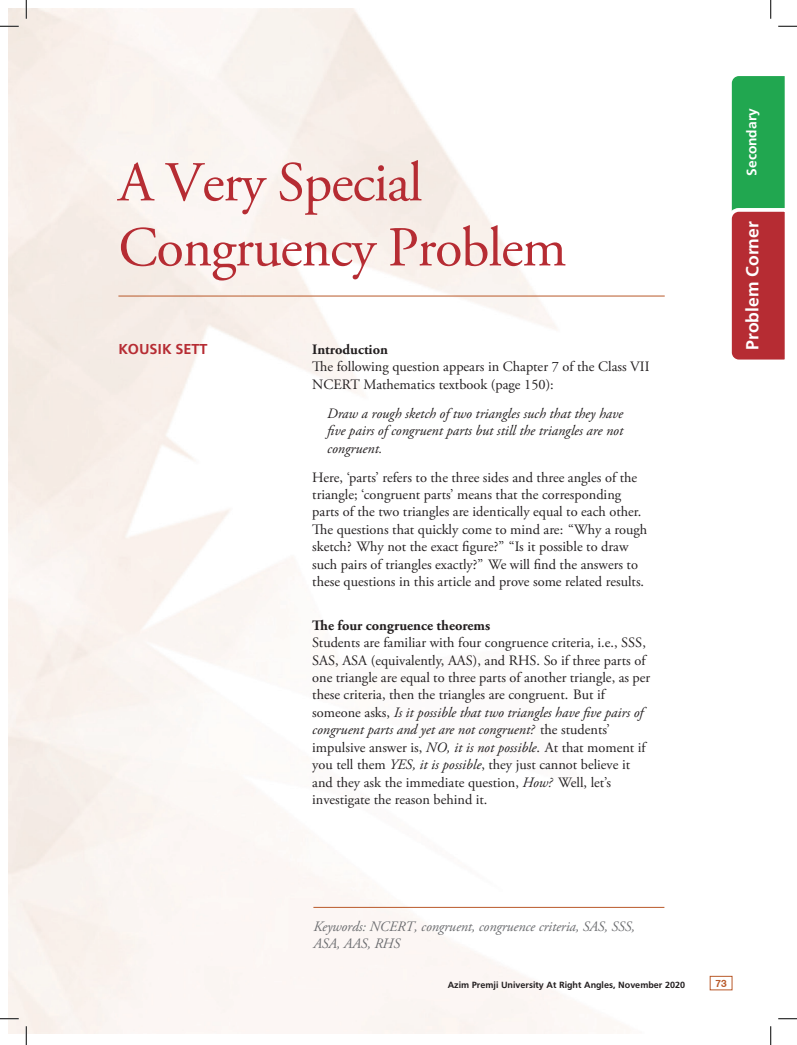
<style>
.page{position:relative;width:797px;height:1045px;background:#fff}
.page>*{position:absolute;margin:0;border:0;box-sizing:border-box;transform-origin:0 0}
.t1{font:56.25px/65px "Adobe Garamond Pro";letter-spacing:-.02em;color:#b62c33}
.t2{font:700 17.5px "Frutiger";color:#fff}
.t3{font:700 15px "Frutiger";letter-spacing:-.01em;color:#b62c33}
.t4{font:14.38px/17.4px "Adobe Garamond Pro";color:#231f20}
.t5{font:italic 14.38px/17.4px "Adobe Garamond Pro";color:#231f20;text-align:justify}
.t6{font:italic 14.38px/17.2px "Adobe Garamond Pro";letter-spacing:-.01em;color:#6c6d70}
.t7{font:700 14.38px "Adobe Garamond Pro";color:#231f20}
.t8{font:700 13.75px "Frutiger";color:#fff}
.t9{font:700 10px "Helvetica Neue CE";color:#b95929}
.t10{font:700 9.38px "Frutiger";color:#231f20}
.s1{font-style:italic}
</style>
<div class="page">
<div style="left:709px;top:976px;width:23px;height:14px;border:1px solid #b95929"></div>
<svg style="left:731px;top:76px;width:54px;height:284px;background:#786f4c"></svg>
<hr style="left:118px;top:296px;width:546px;height:1px;background:#b95929">
<hr style="left:313px;top:907px;width:351px;height:1px;background:#b95929">
<svg style="left:0;top:25px;width:19px;height:2px"></svg>
<svg style="left:778px;top:25px;width:19px;height:2px"></svg>
<svg style="left:0;top:1018px;width:19px;height:1px"></svg>
<svg style="left:778px;top:1018px;width:19px;height:1px"></svg>
<svg style="left:25px;top:0;width:2px;height:19px"></svg>
<svg style="left:25px;top:1026px;width:2px;height:19px"></svg>
<svg style="left:770px;top:0;width:1px;height:19px"></svg>
<svg style="left:770px;top:1026px;width:1px;height:19px"></svg>
<h1 class="t1" style="left:118px;top:152px;width:449px">A Very Special<br>Congruency Problem</h1>
<p class="t3" style="left:118px;top:340px;width:91px">KOUSIK SETT</p>
<p class="t7" style="left:312px;top:341px;width:77px">Introduction</p>
<p class="t4" style="left:312px;top:358px;width:339px">The following question appears in Chapter 7 of the Class VII<br>NCERT Mathematics textbook (page 150):</p>
<p class="t5" style="left:327px;top:405px;width:297px">Draw a rough sketch of two triangles such that they have five pairs of congruent parts but still the triangles are not congruent.</p>
<p class="t4" style="left:312px;top:469px;width:336px">Here, ‘parts’ refers to the three sides and three angles of the triangle; ‘congruent parts’ means that the corresponding parts of the two triangles are identically equal to each other.<br>The questions that quickly come to mind are: “Why a rough sketch? Why not the exact figure?” “Is it possible to draw such pairs of triangles exactly?” We will find the answers to these questions in this article and prove some related results.</p>
<p class="t7" style="left:312px;top:617px;width:179px">The four congruence theorems</p>
<p class="t4" style="left:312px;top:634px;width:339px">Students are familiar with four congruence criteria, i.e., SSS, SAS, ASA (equivalently, AAS), and RHS. So if three parts of one triangle are equal to three parts of another triangle, as per these criteria, then the triangles are congruent. But if someone asks, <span class="s1">Is it possible that two triangles have five pairs of congruent parts and yet are not congruent?</span> the students’ impulsive answer is, <span class="s1">NO, it is not possible</span>. At that moment if you tell them <span class="s1">YES, it is possible</span>, they just cannot believe it and they ask the immediate question, <span class="s1">How?</span> Well, let’s investigate the reason behind it.</p>
<p class="t8" style="left:743px;top:176px;width:69px;rotate:-90deg">Secondary</p>
<p class="t2" style="left:742px;top:350px;width:130px;rotate:-90deg">Problem Corner</p>
<p class="t6" style="left:313px;top:917px;width:323px">Keywords: NCERT, congruent, congruence criteria, SAS, SSS,<br>ASA, AAS, RHS</p>
<p class="t10" style="left:447px;top:979px;width:239px">Azim Premji University At Right Angles, November 2020</p>
<p class="t9" style="left:715px;top:977px;width:13px">73</p>
</div>
